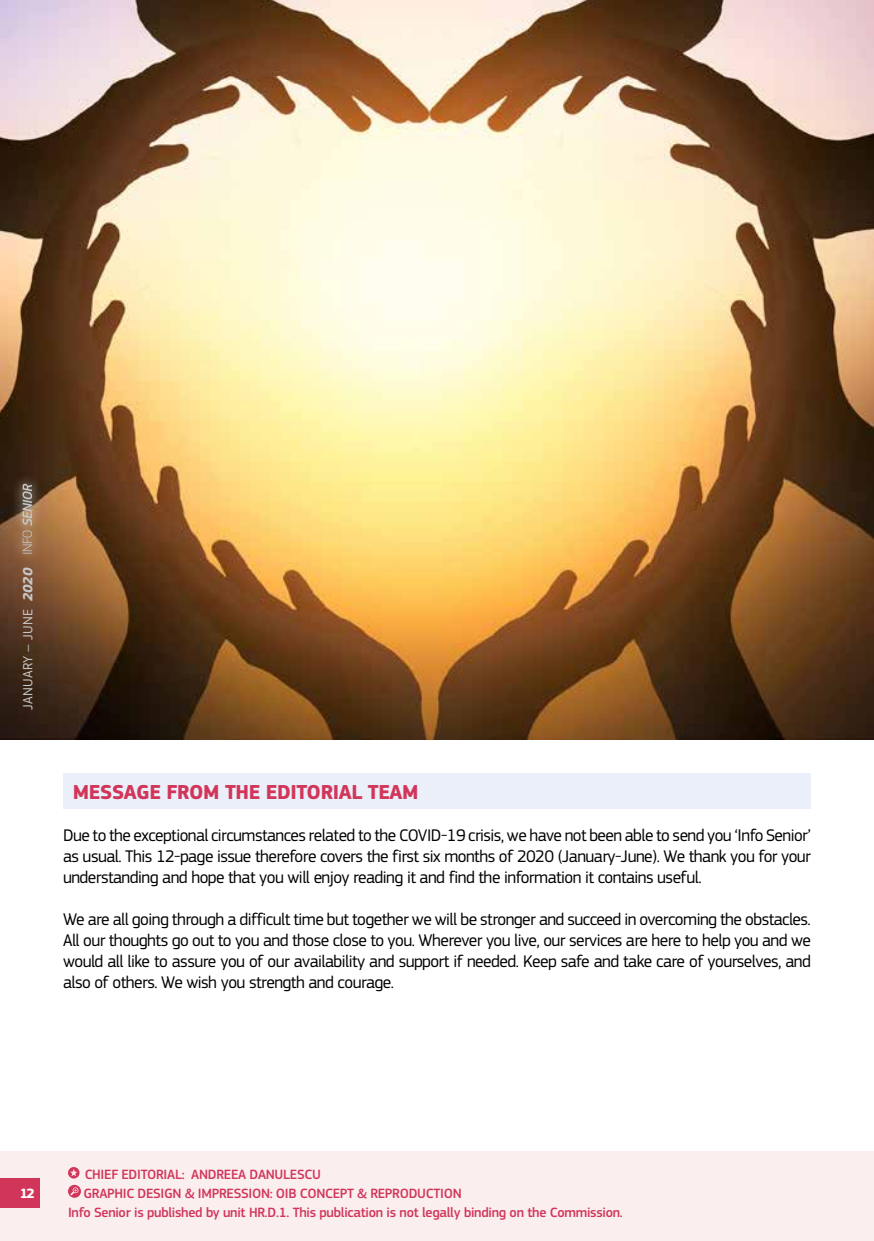
<style>
.page{position:relative;width:874px;height:1241px;background:#fff}
.page>*{position:absolute;margin:0;border:0;box-sizing:border-box;transform-origin:0 0}
.t1{font:700 21px "EC Square Sans Pro";letter-spacing:-.02em;color:#d1365a}
.t2{font:17.5px/21px "EC Square Sans Pro";letter-spacing:-.03em;color:#000;text-align:justify}
.t3{font:500 14px "EC Square Sans Pro";letter-spacing:-.02em;color:#d1365a}
.t4{font:14px "EC Square Sans Pro";letter-spacing:.02em;color:#c6c6c6}
.t5{font:700 14px "EC Square Sans Pro";color:#fff}
.s1{font-weight:700;font-style:italic}
</style>
<div class="page">
<div style="left:0;top:1150px;width:873px;height:90px;background:#fbeeee"></div>
<img style="left:0;top:0;width:873px;height:739px">
<div style="left:0;top:1177px;width:40px;height:30px;background:#d1365a"></div>
<div style="left:12px;top:473px;width:31px;height:63px;background:#fff;opacity:.75"></div>
<div style="left:12px;top:519px;width:31px;height:45px;background:#fff;opacity:.75"></div>
<svg style="left:23px;top:483px;width:9px;height:70px"></svg>
<svg style="left:68px;top:1167px;width:11px;height:11px"></svg>
<svg style="left:68px;top:1184px;width:13px;height:13px"></svg>
<div style="left:63px;top:772px;width:747px;height:36px;background:#ebeff9"></div>
<p class="t4" style="left:20px;top:710px;width:144px;rotate:-90deg">JANUARY – JUNE <span class="s1">2020</span></p>
<p class="t1" style="left:73px;top:779px;width:347px">MESSAGE FROM THE EDITORIAL TEAM</p>
<p class="t2" style="left:63px;top:824px;width:749px">Due to the exceptional circumstances related to the COVID-19 crisis, we have not been able to send you ‘Info Senior’ as usual. This 12-page issue therefore covers the first six months of 2020 (January-June). We thank you for your understanding and hope that you will enjoy reading it and find the information it contains useful.</p>
<p class="t2" style="left:63px;top:908px;width:749px">We are all going through a difficult time but together we will be stronger and succeed in overcoming the obstacles.<br>All our thoughts go out to you and those close to you. Wherever you live, our services are here to help you and we would all like to assure you of our availability and support if needed. Keep safe and take care of yourselves, and also of others. We wish you strength and courage.</p>
<p class="t5" style="left:20px;top:1184px;width:16px">12</p>
<p class="t3" style="left:85px;top:1165px;width:237px">CHIEF EDITORIAL: ANDREEA DANULESCU</p>
<p class="t3" style="left:83px;top:1184px;width:379px">GRAPHIC DESIGN &amp; IMPRESSION: OIB CONCEPT &amp; REPRODUCTION</p>
<p class="t3" style="left:68px;top:1203px;width:556px">Info Senior is published by unit HR.D.1. This publication is not legally binding on the Commission.</p>
</div>
